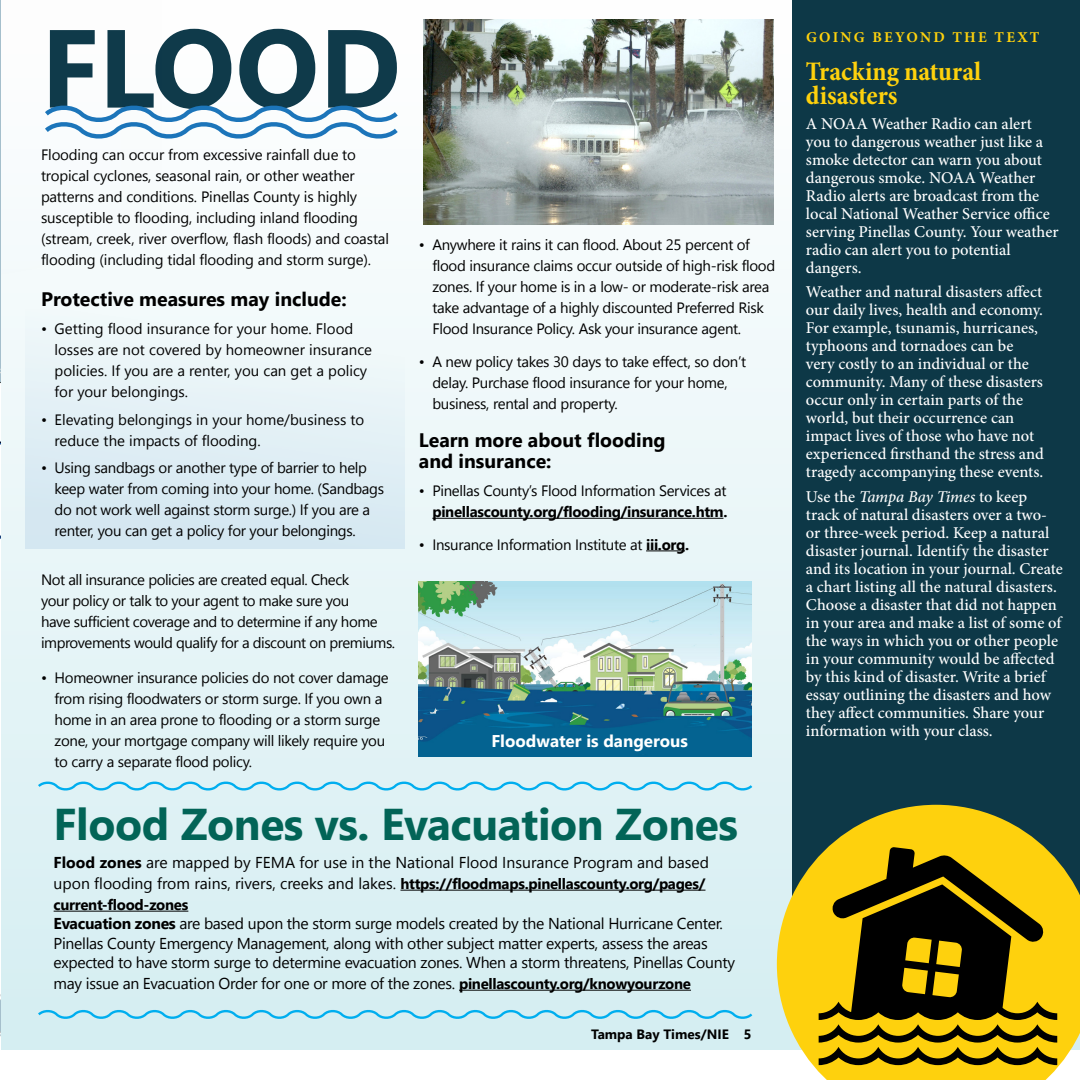
<style>
.page{position:relative;width:1080px;height:1080px;background:#fff}
.page>*{position:absolute;margin:0;border:0;box-sizing:border-box;transform-origin:0 0}
.paragraph{font:700 110.7px "Nirmala UI";color:#0f3a4a}
.paragraph-2{font:700 44.4px "Nirmala UI";letter-spacing:-.01em;color:#026457}
.paragraph-3{font:700 condensed 27px/24px "Minion Pro";color:#fed10d}
.t1{font:700 19.5px/21px "Nirmala UI";color:#000}
.paragraph-4{font:700 17.1px "Nirmala UI";color:#fff}
.paragraph-5{font:500 16.5px/18px "Minion Pro";color:#fff}
.t2{font:15.75px/19.4px "Nirmala UI";letter-spacing:-.02em;color:#000}
.t3{font:15.75px/21px "Nirmala UI";color:#000}
.t4{font:15px/21px "Nirmala UI";letter-spacing:-.02em;color:#000}
.t5{font:15px/21px "Nirmala UI";color:#000}
.t6{font:700 15px "Nirmala UI";letter-spacing:-.02em;color:#000}
.paragraph-6{font:700 15px "Minion Pro";letter-spacing:.15em;color:#fed10d}
.t7{font:700 13.5px "Nirmala UI";color:#000}
.s1{font-weight:700}
.s2{font-weight:700;font-size:15px}
.s3{font-style:italic}
</style>
<div class="page">
<div style="left:1px;top:0;width:1079px;height:1050px;background:linear-gradient(to bottom,#fcfcfc,#d6eff3)"></div>
<div style="left:26px;top:309px;width:379px;height:240px;background:linear-gradient(to bottom,#f3fafb,#d2e6f0)"></div>
<div style="left:792px;top:0;width:288px;height:973px;background:#0d3847"></div>
<hr style="left:400px;top:890px;width:305px;height:1px;background:#000">
<hr style="left:54px;top:911px;width:134px;height:1px;background:#000">
<hr style="left:459px;top:990px;width:232px;height:1px;background:#000">
<hr style="left:432px;top:518px;width:291px;height:1px;background:#000">
<hr style="left:646px;top:551px;width:39px;height:1px;background:#000">
<svg style="left:777px;top:805px;width:303px;height:275px;fill:#fed10d"></svg>
<svg style="left:819px;top:847px;width:238px;height:218px;background:#866e07"></svg>
<svg style="left:35px;top:778px;width:720px;height:16px;background:#bbe6f3"></svg>
<svg style="left:35px;top:1007px;width:720px;height:15px;background:#b0e2f1"></svg>
<img style="left:418px;top:582px;width:334px;height:175px">
<img style="left:423px;top:20px;width:350px;height:205px">
<div style="left:474px;top:730px;width:231px;height:24px;background:#046391"></div>
<svg style="left:1px;top:0;width:401px;height:293px"></svg>
<img style="left:0;top:0;width:1px;height:1037px">
<p class="paragraph" style="left:41px;top:-23px;width:361px">FLOOD</p>
<p class="t4" style="left:41px;top:143px;width:350px">Flooding can occur from excessive rainfall due to tropical cyclones, seasonal rain, or other weather patterns and conditions. Pinellas County is highly susceptible to flooding, including inland flooding (stream, creek, river overflow, flash floods) and coastal flooding (including tidal flooding and storm surge).</p>
<p class="t1" style="left:41px;top:287px;width:307px">Protective measures may include:</p>
<p class="t5" style="left:55px;top:317px;width:319px;text-indent:-14px">• Getting flood insurance for your home. Flood losses are not covered by homeowner insurance policies. If you are a renter, you can get a policy for your belongings.</p>
<p class="t5" style="left:55px;top:408px;width:311px;text-indent:-14px">• Elevating belongings in your home/business to reduce the impacts of flooding.</p>
<p class="t4" style="left:55px;top:457px;width:331px;text-indent:-14px">• Using sandbags or another type of barrier to help keep water from coming into your home. (Sandbags do not work well against storm surge.) If you are a renter, you can get a policy for your belongings.</p>
<p class="t4" style="left:41px;top:568px;width:356px">Not all insurance policies are created equal. Check<br>your policy or talk to your agent to make sure you<br>have sufficient coverage and to determine if any home improvements would qualify for a discount on premiums.</p>
<p class="t4" style="left:55px;top:666px;width:336px;text-indent:-14px">• Homeowner insurance policies do not cover damage from rising floodwaters or storm surge. If you own a home in an area prone to flooding or a storm surge zone, your mortgage company will likely require you to carry a separate flood policy.</p>
<p class="t4" style="left:432px;top:233px;width:344px;text-indent:-14px">• Anywhere it rains it can flood. About 25 percent of flood insurance claims occur outside of high-risk flood zones. If your home is in a low- or moderate-risk area take advantage of a highly discounted Preferred Risk Flood Insurance Policy. Ask your insurance agent.</p>
<p class="t4" style="left:432px;top:350px;width:315px;text-indent:-14px">• A new policy takes 30 days to take effect, so don’t delay. Purchase flood insurance for your home, business, rental and property.</p>
<p class="t1" style="left:419px;top:428px;width:248px">Learn more about flooding and insurance:</p>
<p class="t4" style="left:419px;top:479px;width:310px;text-align:right">• Pinellas County’s Flood Information Services at <span class="s1">pinellascounty.org/flooding/insurance.htm.</span></p>
<p class="t4" style="left:419px;top:533px;width:272px">• Insurance Information Institute at <span class="s1">iii.org.</span></p>
<p class="paragraph-4" style="left:491px;top:727px;width:198px">Floodwater is dangerous</p>
<p class="paragraph-2" style="left:54px;top:788px;width:686px">Flood Zones vs. Evacuation Zones</p>
<p class="t3" style="left:54px;top:851px;width:657px"><span class="s1">Flood zones</span> are mapped by FEMA for use in the National Flood Insurance Program and based upon flooding from rains, rivers, creeks and lakes. <span class="s2">https://floodmaps.pinellascounty.org/pages/</span></p>
<p class="t6" style="left:54px;top:892px;width:136px">current-flood-zones</p>
<p class="t2" style="left:54px;top:913px;width:683px"><span class="s1">Evacuation zones</span> are based upon the storm surge models created by the National Hurricane Center.<br>Pinellas County Emergency Management, along with other subject matter experts, assess the areas expected to have storm surge to determine evacuation zones. When a storm threatens, Pinellas County</p>
<p class="t2" style="left:54px;top:973px;width:639px">may issue an Evacuation Order for one or more of the zones. <span class="s2">pinellascounty.org/knowyourzone</span></p>
<p class="t7" style="left:591px;top:1023px;width:162px">Tampa Bay Times/NIE 5</p>
<p class="paragraph-6" style="left:806px;top:27px;width:235px">GOING BEYOND THE TEXT</p>
<p class="paragraph-3" style="left:806px;top:59px;width:177px">Tracking natural disasters</p>
<p class="paragraph-5" style="left:806px;top:114px;width:254px">A NOAA Weather Radio can alert you to dangerous weather just like a smoke detector can warn you about dangerous smoke. NOAA Weather<br>Radio alerts are broadcast from the local National Weather Service office serving Pinellas County. Your weather radio can alert you to potential dangers.</p>
<p class="paragraph-5" style="left:806px;top:283px;width:240px">Weather and natural disasters affect our daily lives, health and economy.<br>For example, tsunamis, hurricanes, typhoons and tornadoes can be very costly to an individual or the community. Many of these disasters occur only in certain parts of the world, but their occurrence can impact lives of those who have not experienced firsthand the stress and tragedy accompanying these events.</p>
<p class="paragraph-5" style="left:806px;top:488px;width:258px">Use the <span class="s3">Tampa Bay Times</span> to keep track of natural disasters over a two&shy;or three-week period. Keep a natural disaster journal. Identify the disaster and its location in your journal. Create a chart listing all the natural disasters.<br>Choose a disaster that did not happen in your area and make a list of some of the ways in which you or other people in your community would be affected by this kind of disaster. Write a brief essay outlining the disasters and how they affect communities. Share your information with your class.</p>
</div>
